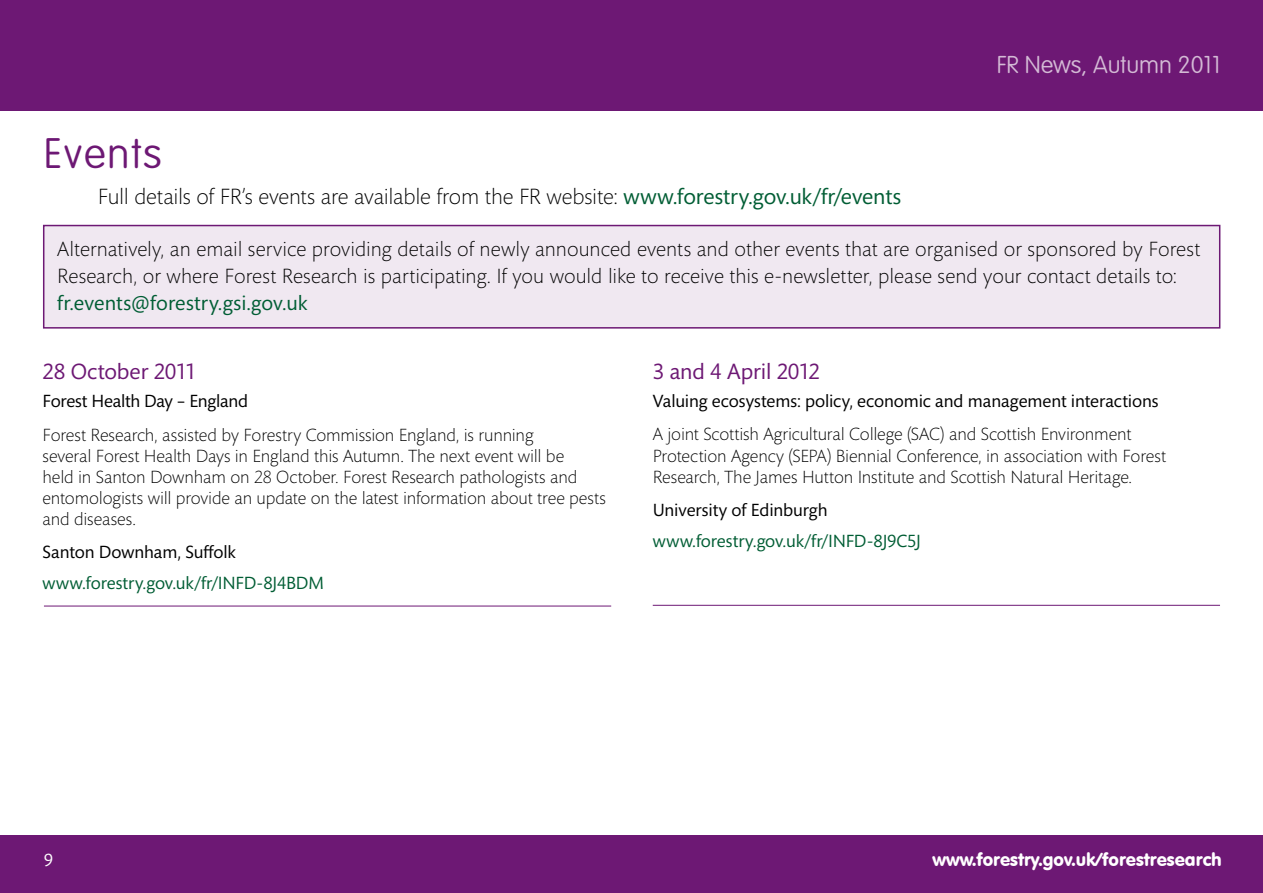
<style>
.page{position:relative;width:1263px;height:893px;background:#fff}
.page>*{position:absolute;margin:0;border:0;box-sizing:border-box;transform-origin:0 0}
.t1{font:100 42px "VAG Rounded Std";letter-spacing:.04em;color:#6d1874}
.t2{font:100 24px "VAG Rounded Std";color:#d3bad5}
.t3{font:300 22.5px "Mundo Sans Std";letter-spacing:-.01em;color:#000}
.t4{font:22.5px "Mundo Sans Std";letter-spacing:-.01em;color:#6d1874}
.t5{font:300 21px/27px "Mundo Sans Std";letter-spacing:.005em;color:#000}
.t6{font:21px "Mundo Sans Std";letter-spacing:.005em;color:#005d34}
.t7{font:18.15px "VAG Rounded BT";color:#fff}
.t8{font:300 18px/21px "Mundo Sans Std";letter-spacing:-.005em;color:#000}
.t9{font:18px "Mundo Sans Std";letter-spacing:-.01em;color:#000}
.t10{font:18px "Mundo Sans Std";letter-spacing:-.01em;color:#005d34}
.t11{font:18px "Mundo Sans Std";color:#fff}
.s1{font-weight:400;color:#005d34}
</style>
<div class="page">
<div style="left:0;top:0;width:1263px;height:111px;background:#6d1874"></div>
<div style="left:0;top:836px;width:1263px;height:57px;background:#6d1874"></div>
<hr style="left:44px;top:606px;width:567px;height:1px;background:#6d1874">
<hr style="left:653px;top:605px;width:567px;height:1px;background:#6d1874">
<div style="left:44px;top:226px;width:1176px;height:102px;background:#f0e8f1"></div>
<div style="left:43px;top:225px;width:1177px;height:104px;border:2px solid #6d1874"></div>
<h1 class="t1" style="left:44px;top:130px;width:119px">Events</h1>
<p class="t3" style="left:98px;top:184px;width:805px">Full details of FR’s events are available from the FR website: <span class="s1">www.forestry.gov.uk/fr/events</span></p>
<h2 class="t2" style="left:997px;top:51px;width:225px">FR News, Autumn 2011</h2>
<p class="t5" style="left:57px;top:236px;width:1144px">Alternatively, an email service providing details of newly announced events and other events that are organised or sponsored by Forest<br>Research, or where Forest Research is participating. If you would like to receive this e-newsletter, please send your contact details to:</p>
<p class="t6" style="left:57px;top:292px;width:252px">fr.events@forestry.gsi.gov.uk</p>
<p class="t4" style="left:43px;top:359px;width:156px">28 October 2011</p>
<p class="t9" style="left:43px;top:391px;width:207px">Forest Health Day – England</p>
<p class="t8" style="left:43px;top:424px;width:565px">Forest Research, assisted by Forestry Commission England, is running<br>several Forest Health Days in England this Autumn. The next event will be<br>held in Santon Downham on 28 October. Forest Research pathologists and entomologists will provide an update on the latest information about tree pests and diseases.</p>
<p class="t9" style="left:43px;top:542px;width:195px">Santon Downham, Suffolk</p>
<p class="t10" style="left:43px;top:573px;width:283px">www.forestry.gov.uk/fr/INFD-8J4BDM</p>
<p class="t4" style="left:653px;top:359px;width:169px">3 and 4 April 2012</p>
<p class="t9" style="left:653px;top:391px;width:507px">Valuing ecosystems: policy, economic and management interactions</p>
<p class="t8" style="left:653px;top:424px;width:515px">A joint Scottish Agricultural College (SAC) and Scottish Environment<br>Protection Agency (SEPA) Biennial Conference, in association with Forest<br>Research, The James Hutton Institute and Scottish Natural Heritage.</p>
<p class="t9" style="left:653px;top:500px;width:176px">University of Edinburgh</p>
<p class="t10" style="left:653px;top:531px;width:270px">www.forestry.gov.uk/fr/INFD-8J9C5J</p>
<p class="t11" style="left:44px;top:850px;width:11px">9</p>
<p class="t7" style="left:932px;top:847px;width:291px">www.forestry.gov.uk/forestresearch</p>
</div>
